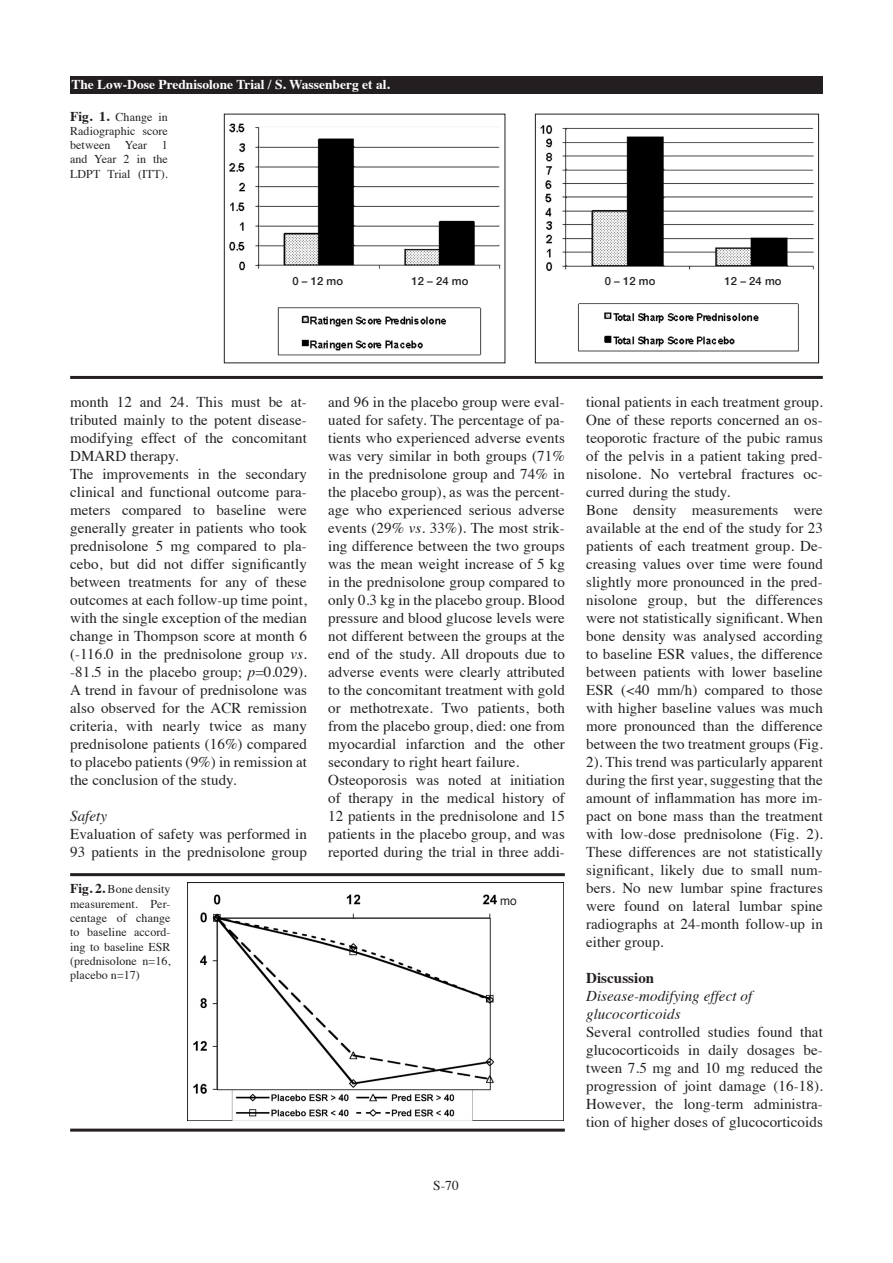
<style>
.page{position:relative;width:893px;height:1263px;background:#fff}
.page>*{position:absolute;margin:0;border:0;box-sizing:border-box;transform-origin:0 0}
.t1{font:15px/18px "Times";letter-spacing:.005em;color:#231f20}
.t2{font:italic 15px/18px "Times";letter-spacing:.005em;color:#231f20}
.t3{font:700 15px "Times";letter-spacing:.005em;color:#231f20}
.t4{font:700 13.5px "Times";color:#fff}
.t5{font:13.5px "Times";color:#231f20}
.t6{font:12px/14.2px "Times";letter-spacing:.005em;color:#231f20;text-align:justify}
.t7{font:12px "Helvetica";color:#231f20}
.t8{font:500 11.25px "Helvetica Neue";letter-spacing:.005em;color:#231f20}
.s1{font-weight:700;font-size:13.5px}
.s2{font-style:italic}
</style>
<div class="page">
<div style="left:70px;top:77px;width:753px;height:17px;background:#231f20"></div>
<img style="left:229px;top:123px;width:272px;height:233px">
<img style="left:540px;top:125px;width:274px;height:227px">
<div style="left:535px;top:114px;width:284px;height:249px;border:1px solid #231f20"></div>
<hr style="left:70px;top:376px;width:753px;height:3px;background:#231f20">
<img style="left:187px;top:883px;width:376px;height:238px">
<hr style="left:70px;top:1128px;width:495px;height:3px;background:#231f20">
<hr style="left:70px;top:873px;width:495px;height:3px;background:#231f20">
<p class="t4" style="left:71px;top:71px;width:320px">The Low-Dose Prednisolone Trial / S. Wassenberg et al.</p>
<p class="t6" style="left:70px;top:108px;width:99px"><span class="s1">Fig. 1.</span> Change in Radiographic score between Year 1 and Year 2 in the LDPT Trial (ITT).</p>
<p class="t8" style="left:292px;top:274px;width:52px">0 – 12 mo</p>
<p class="t8" style="left:411px;top:274px;width:58px">12 – 24 mo</p>
<p class="t8" style="left:605px;top:274px;width:52px">0 – 12 mo</p>
<p class="t8" style="left:725px;top:274px;width:58px">12 – 24 mo</p>
<p class="t1" style="left:70px;top:392px;width:238px">month 12 and 24. This must be at&shy;tributed mainly to the potent disease&shy;modifying effect of the concomitant DMARD therapy.<br>The improvements in the secondary clinical and functional outcome para&shy;meters compared to baseline were generally greater in patients who took prednisolone 5 mg compared to pla&shy;cebo, but did not differ significantly between treatments for any of these outcomes at each follow-up time point, with the single exception of the median change in Thompson score at month 6 (-116.0 in the prednisolone group <span class="s2">vs. </span>-81.5 in the placebo group; <span class="s2">p</span>=0.029).<br>A trend in favour of prednisolone was also observed for the ACR remission criteria, with nearly twice as many prednisolone patients (16%) compared to placebo patients (9%) in remission at the conclusion of the study.</p>
<p class="t2" style="left:70px;top:806px;width:39px">Safety</p>
<p class="t1" style="left:70px;top:824px;width:238px">Evaluation of safety was performed in<br>93 patients in the prednisolone group</p>
<p class="t6" style="left:70px;top:881px;width:102px"><span class="s1">Fig. 2.</span> Bone density measurement. Per&shy;centage of change to baseline accord&shy;ing to baseline ESR (prednisolone n=16, placebo n=17)</p>
<p class="t1" style="left:328px;top:392px;width:238px">and 96 in the placebo group were eval&shy;uated for safety. The percentage of pa&shy;tients who experienced adverse events was very similar in both groups (71% in the prednisolone group and 74% in the placebo group), as was the percent&shy;age who experienced serious adverse events (29% <span class="s2">vs</span>. 33%). The most strik&shy;ing difference between the two groups was the mean weight increase of 5 kg in the prednisolone group compared to only 0.3 kg in the placebo group. Blood pressure and blood glucose levels were not different between the groups at the end of the study. All dropouts due to adverse events were clearly attributed to the concomitant treatment with gold or methotrexate. Two patients, both from the placebo group, died: one from myocardial infarction and the other secondary to right heart failure.<br>Osteoporosis was noted at initiation of therapy in the medical history of 12 patients in the prednisolone and 15 patients in the placebo group, and was reported during the trial in three addi-</p>
<p class="t1" style="left:586px;top:392px;width:238px">tional patients in each treatment group.<br>One of these reports concerned an os&shy;teoporotic fracture of the pubic ramus of the pelvis in a patient taking pred&shy;nisolone. No vertebral fractures oc&shy;curred during the study.<br>Bone density measurements were available at the end of the study for 23 patients of each treatment group. De&shy;creasing values over time were found slightly more pronounced in the pred&shy;nisolone group, but the differences were not statistically significant. When bone density was analysed according to baseline ESR values, the difference between patients with lower baseline ESR (&lt;40 mm/h) compared to those with higher baseline values was much more pronounced than the difference between the two treatment groups (Fig.<br>2). This trend was particularly apparent during the first year, suggesting that the amount of inflammation has more im&shy;pact on bone mass than the treatment with low-dose prednisolone (Fig. 2).<br>These differences are not statistically significant, likely due to small num&shy;bers. No new lumbar spine fractures were found on lateral lumbar spine radiographs at 24-month follow-up in either group.</p>
<p class="t3" style="left:586px;top:964px;width:70px">Discussion</p>
<p class="t2" style="left:586px;top:986px;width:168px">Disease-modifying effect of glucocorticoids</p>
<p class="t1" style="left:586px;top:1022px;width:238px;text-align:justify">Several controlled studies found that glucocorticoids in daily dosages be&shy;tween 7.5 mg and 10 mg reduced the progression of joint damage (16-18).<br>However, the long-term administra&shy;tion of higher doses of glucocorticoids</p>
<p class="t7" style="left:500px;top:891px;width:18px">mo</p>
<p class="t5" style="left:433px;top:1172px;width:27px">S-70</p>
</div>
